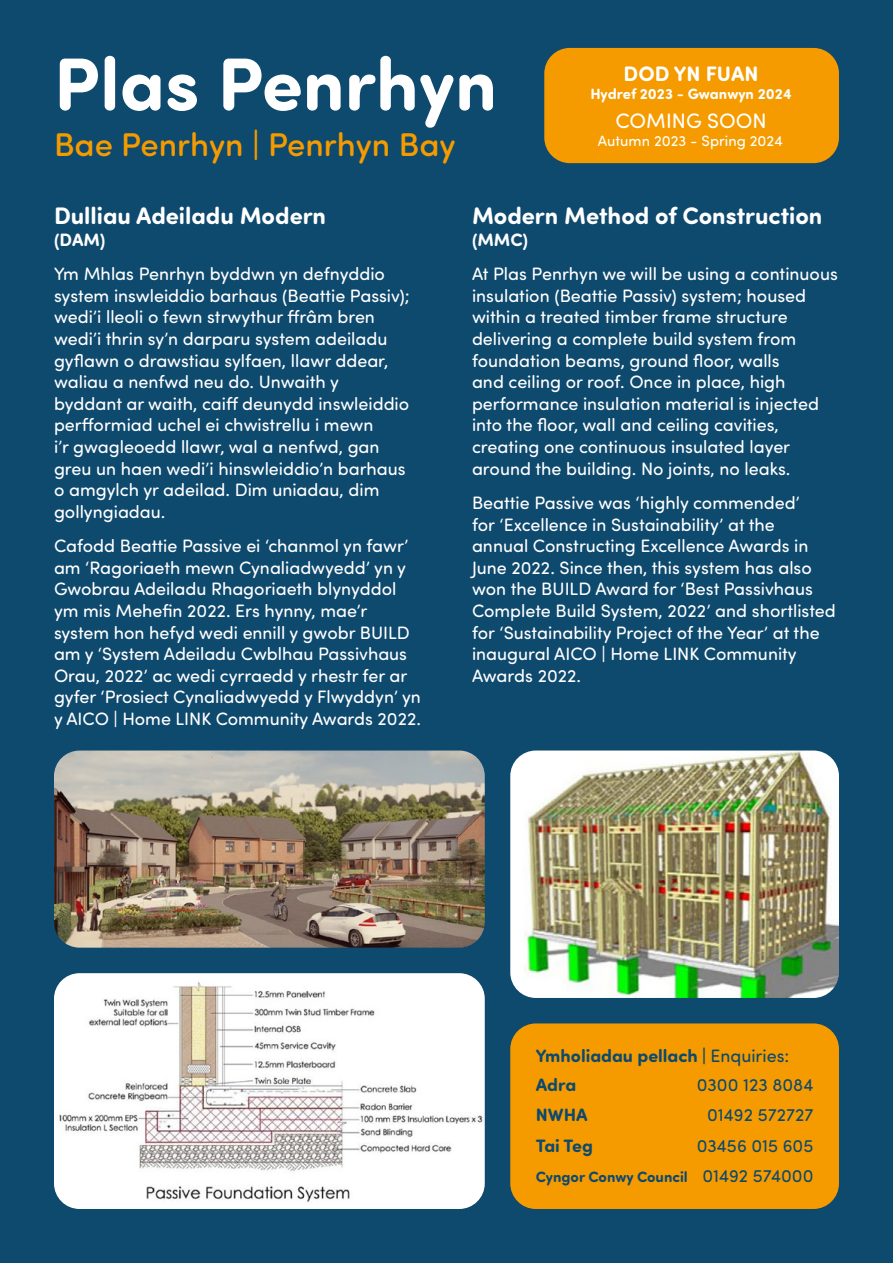
<style>
.page{position:relative;width:893px;height:1263px;background:#0e496e}
.page>*{position:absolute;margin:0;border:0;box-sizing:border-box;transform-origin:0 0}
.t1{font:700 75px "Sofia Pro Soft";color:#fff}
.t2{font:500 33px "Sofia Pro Soft";color:#f59b00}
.t3{font:700 24px "Sofia Pro Soft";color:#fff}
.t4{font:21px "Sofia Pro Soft";color:#fff}
.t5{font:700 21px "Sofia Pro Soft";color:#fff}
.t6{font:18px/21.6px "Sofia Pro Soft";color:#fff}
.t7{font:700 18px/28px "Sofia Pro Soft";color:#0e496e}
.t8{font:18px "Sofia Pro Soft";color:#0e496e}
.t9{font:700 18px "Sofia Pro Soft";color:#fff}
.t10{font:700 15px "Sofia Pro Soft";color:#0e496e}
.t11{font:700 15px "Sofia Pro Soft";color:#fff}
.t12{font:15px "Sofia Pro Soft";color:#fff}
.s1{font-weight:400}
.s2{font-weight:400;font-size:18px}
</style>
<div class="page">
<img style="left:54px;top:973px;width:431px;height:236px">
<img style="left:54px;top:750px;width:431px;height:198px">
<img style="left:510px;top:750px;width:329px;height:248px">
<div style="left:510px;top:1023px;width:329px;height:186px;background:#f59b00;border-radius:26px"></div>
<div style="left:544px;top:48px;width:295px;height:115px;background:#f59b00;border-radius:26px"></div>
<h1 class="t1" style="left:54px;top:29px;width:445px">Plas Penrhyn</h1>
<h2 class="t2" style="left:54px;top:120px;width:403px">Bae Penrhyn | Penrhyn Bay</h2>
<p class="t5" style="left:623px;top:58px;width:137px">DOD YN FUAN</p>
<p class="t11" style="left:590px;top:82px;width:203px">Hydref 2023 - Gwanwyn 2024</p>
<p class="t4" style="left:615px;top:107px;width:153px">COMING SOON</p>
<p class="t12" style="left:598px;top:131px;width:186px">Autumn 2023 - Spring 2024</p>
<h3 class="t3" style="left:54px;top:198px;width:274px">Dulliau Adeiladu Modern</h3>
<p class="t9" style="left:54px;top:226px;width:53px">(DAM)</p>
<p class="t6" style="left:54px;top:262px;width:357px">Ym Mhlas Penrhyn byddwn yn defnyddio system inswleiddio barhaus (Beattie Passiv); wedi’i lleoli o fewn strwythur ffrâm bren wedi’i thrin sy’n darparu system adeiladu gyflawn o drawstiau sylfaen, llawr ddear, waliau a nenfwd neu do. Unwaith y byddant ar waith, caiff deunydd inswleiddio perfformiad uchel ei chwistrellu i mewn<br>i’r gwagleoedd llawr, wal a nenfwd, gan greu un haen wedi’i hinswleiddio’n barhaus o amgylch yr adeilad. Dim uniadau, dim gollyngiadau.</p>
<p class="t6" style="left:54px;top:534px;width:368px">Cafodd Beattie Passive ei ‘chanmol yn fawr’ am ‘Ragoriaeth mewn Cynaliadwyedd’ yn y Gwobrau Adeiladu Rhagoriaeth blynyddol ym mis Mehefin 2022. Ers hynny, mae’r system hon hefyd wedi ennill y gwobr BUILD am y ‘System Adeiladu Cwblhau Passivhaus Orau, 2022’ ac wedi cyrraedd y rhestr fer ar gyfer ‘Prosiect Cynaliadwyedd y Flwyddyn’ yn y AICO | Home LINK Community Awards 2022.</p>
<h3 class="t3" style="left:472px;top:198px;width:352px">Modern Method of Construction</h3>
<p class="t9" style="left:472px;top:226px;width:58px">(MMC)</p>
<p class="t6" style="left:472px;top:262px;width:367px">At Plas Penrhyn we will be using a continuous insulation (Beattie Passiv) system; housed within a treated timber frame structure delivering a complete build system from foundation beams, ground floor, walls<br>and ceiling or roof. Once in place, high performance insulation material is injected into the floor, wall and ceiling cavities, creating one continuous insulated layer around the building. No joints, no leaks.</p>
<p class="t6" style="left:472px;top:491px;width:365px">Beattie Passive was ‘highly commended’<br>for ‘Excellence in Sustainability’ at the<br>annual Constructing Excellence Awards in June 2022. Since then, this system has also won the BUILD Award for ‘Best Passivhaus Complete Build System, 2022’ and shortlisted for ‘Sustainability Project of the Year’ at the inaugural AICO | Home LINK Community Awards 2022.</p>
<p class="t7" style="left:536px;top:1041px;width:255px">Ymholiadau pellach | <span class="s1">Enquiries:<br></span>Adra</p>
<p class="t8" style="left:697px;top:1072px;width:118px">0300 123 8084</p>
<p class="t7" style="left:536px;top:1099px;width:53px">NWHA</p>
<p class="t8" style="left:707px;top:1102px;width:108px">01492 572727</p>
<p class="t7" style="left:536px;top:1130px;width:59px">Tai Teg</p>
<p class="t8" style="left:697px;top:1133px;width:118px">03456 015 605</p>
<p class="t10" style="left:536px;top:1166px;width:279px">Cyngor Conwy Council <span class="s2">01492 574000</span></p>
</div>
